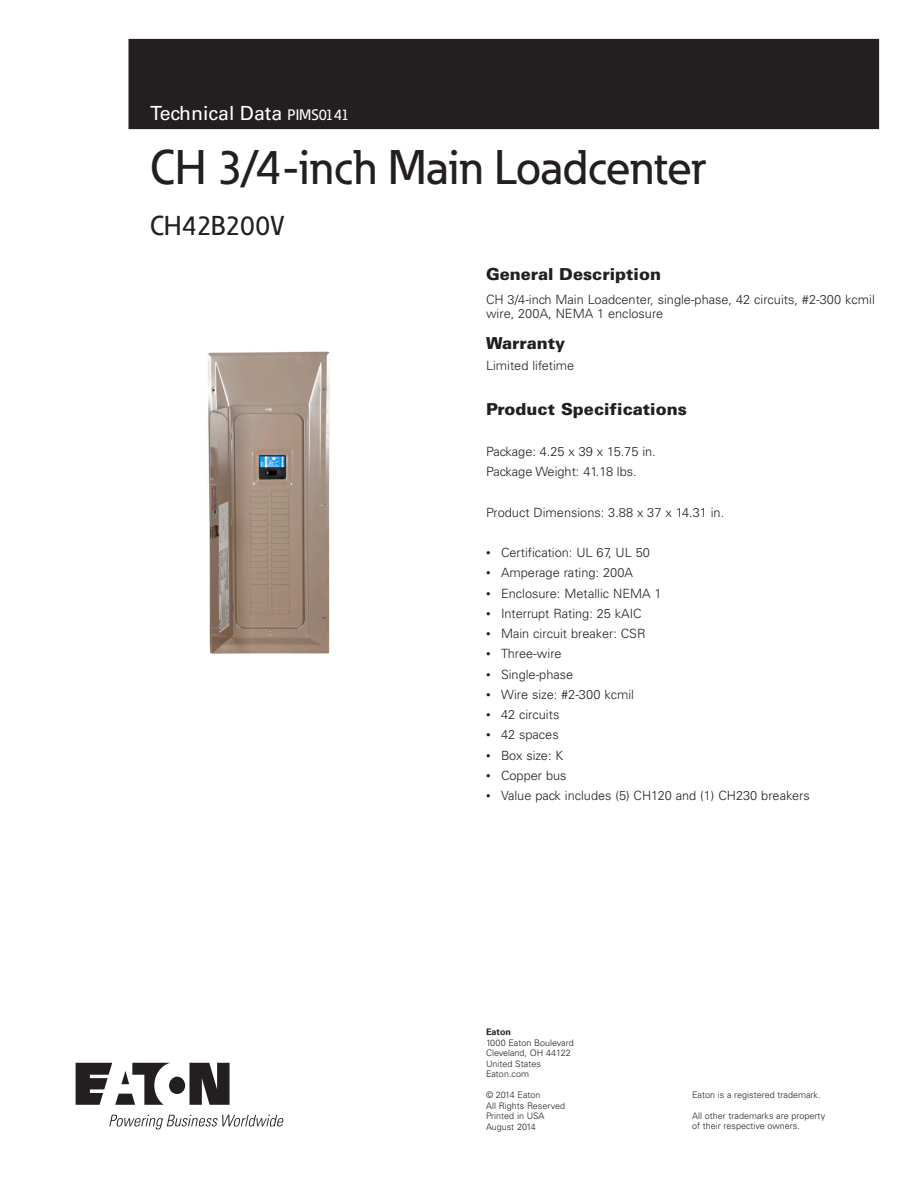
<style>
.page{position:relative;width:918px;height:1188px;background:#fff}
.page>*{position:absolute;margin:0;border:0;box-sizing:border-box;transform-origin:0 0}
.t1{font:500 48px "Eaton";color:#231f20}
.t2{font:500 27px "Eaton";color:#231f20}
.t3{font:19.5px "Univers LT Std";color:#fff}
.t4{font:900 16.5px "Univers LT Std";color:#231f20}
.t5{font:300 12.75px/14.2px "Univers LT Std";color:#231f20}
.t6{font:300 9px/10.5px "Univers LT Std";color:#231f20}
.t7{font:700 9px "Univers LT Std";color:#231f20}
.s1{font-family:"Eaton";font-weight:500;font-size:15px}
.s2{font-size:9px}
</style>
<div class="page">
<div style="left:129px;top:39px;width:750px;height:90px;background:#231f20"></div>
<svg style="left:76px;top:1063px;width:154px;height:42px"></svg>
<svg style="left:109px;top:1115px;width:175px;height:14px"></svg>
<img style="left:208px;top:351px;width:122px;height:303px">
<h3 class="t3" style="left:150px;top:102px;width:201px">Technical Data <span class="s1">PIMS0141</span></h3>
<h1 class="t1" style="left:150px;top:138px;width:557px">CH 3/4-inch Main Loadcenter</h1>
<h2 class="t2" style="left:150px;top:209px;width:136px">CH42B200V</h2>
<p class="t4" style="left:486px;top:264px;width:177px">General Description</p>
<p class="t5" style="left:486px;top:292px;width:390px">CH 3/4-inch Main Loadcenter, single-phase, 42 circuits, #2-300 kcmil wire, 200A, NEMA 1 enclosure</p>
<p class="t4" style="left:486px;top:333px;width:81px">Warranty</p>
<p class="t5" style="left:486px;top:358px;width:90px">Limited lifetime</p>
<p class="t4" style="left:486px;top:399px;width:202px">Product Specifications</p>
<p class="t5" style="left:486px;top:441px;width:171px;line-height:20.2px">Package: 4.25 x 39 x 15.75 in.<br>Package Weight: 41.18 lbs.</p>
<p class="t5" style="left:486px;top:505px;width:240px">Product Dimensions: 3.88 x 37 x 14.31 in.</p>
<p class="t5" style="left:486px;top:546px;width:165px"><span class="s2">•</span> Certification: UL 67, UL 50</p>
<p class="t5" style="left:486px;top:566px;width:149px"><span class="s2">•</span> Amperage rating: 200A</p>
<p class="t5" style="left:486px;top:586px;width:177px"><span class="s2">•</span> Enclosure: Metallic NEMA 1</p>
<p class="t5" style="left:486px;top:606px;width:157px"><span class="s2">•</span> Interrupt Rating: 25 kAIC</p>
<p class="t5" style="left:486px;top:627px;width:161px"><span class="s2">•</span> Main circuit breaker: CSR</p>
<p class="t5" style="left:486px;top:647px;width:77px"><span class="s2">•</span> Three-wire</p>
<p class="t5" style="left:486px;top:667px;width:89px"><span class="s2">•</span> Single-phase</p>
<p class="t5" style="left:486px;top:687px;width:150px"><span class="s2">•</span> Wire size: #2-300 kcmil</p>
<p class="t5" style="left:486px;top:708px;width:75px"><span class="s2">•</span> 42 circuits</p>
<p class="t5" style="left:486px;top:728px;width:74px"><span class="s2">•</span> 42 spaces</p>
<p class="t5" style="left:486px;top:748px;width:79px"><span class="s2">•</span> Box size: K</p>
<p class="t5" style="left:486px;top:768px;width:82px"><span class="s2">•</span> Copper bus</p>
<p class="t5" style="left:486px;top:789px;width:325px"><span class="s2">•</span> Value pack includes (5) CH120 and (1) CH230 breakers</p>
<p class="t7" style="left:486px;top:1027px;width:27px">Eaton</p>
<p class="t6" style="left:486px;top:1037px;width:89px">1000 Eaton Boulevard<br>Cleveland, OH 44122<br>United States<br>Eaton.com</p>
<p class="t6" style="left:486px;top:1090px;width:81px">© 2014 Eaton<br>All Rights Reserved<br>Printed in USA<br>August 2014</p>
<p class="t6" style="left:692px;top:1090px;width:130px">Eaton is a registered trademark.</p>
<p class="t6" style="left:692px;top:1111px;width:135px">All other trademarks are property of their respective owners.</p>
</div>
